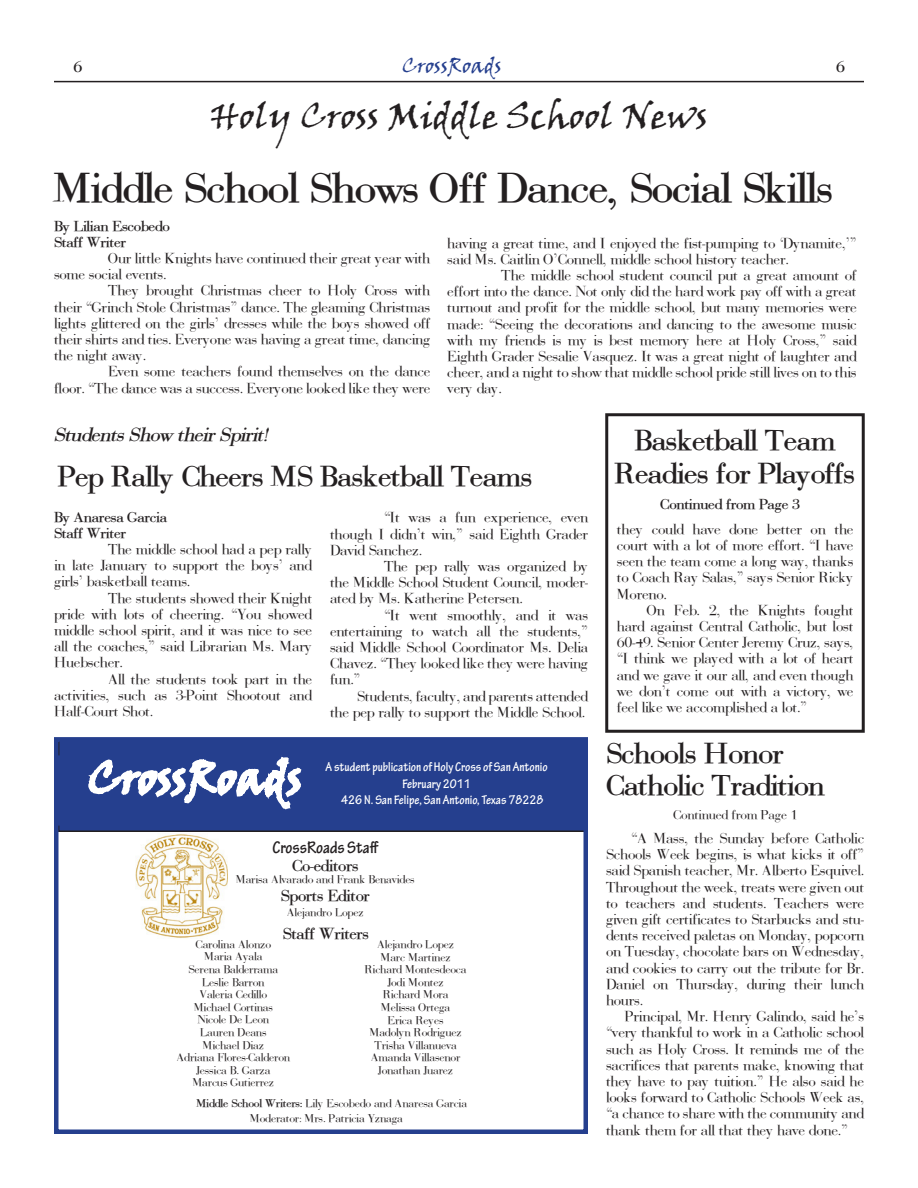
<style>
.page{position:relative;width:918px;height:1188px;background:#fff}
.page>*{position:absolute;margin:0;border:0;box-sizing:border-box;transform-origin:0 0}
.t1{font:45px "Viner Hand ITC";color:#fff}
.t2{font:700 39px "AWPC Bodoni";color:#231f20}
.t3{font:36px "Viner Hand ITC";color:#231f20}
.t4{font:700 27px/32.4px "AWPC Bodoni";color:#231f20;text-align:center}
.t5{font:21px "Viner Hand ITC";color:#253f8e}
.t6{font:italic 700 18px "AWPC Bodoni";color:#231f20}
.t7{font:700 condensed 18px "Tekton Pro";color:#231f20}
.t8{font:700 15px "AWPC Bodoni";color:#231f20}
.t9{font:13.5px/16.2px "AWPC Bodoni";color:#231f20;text-align:justify}
.t10{font:700 condensed 13.5px "Tekton Pro";color:#fff}
.t11{font:700 13.5px "AWPC Bodoni";color:#231f20}
.t12{font:12px "AWPC Bodoni";color:#231f20}
.t13{font:10.5px "AWPC Bodoni";color:#231f20}
.s1{font-weight:700}
</style>
<div class="page">
<div style="left:59px;top:740px;width:528px;height:91px;background:#253f8e"></div>
<hr style="left:54px;top:81px;width:810px;height:1px;background:#231f20">
<svg style="left:84px;top:758px;width:219px;height:74px"></svg>
<div style="left:54px;top:737px;width:534px;height:397px;border:4px solid #253f8e"></div>
<img style="left:135px;top:834px;width:93px;height:104px">
<div style="left:605px;top:413px;width:260px;height:320px;border:3px solid #231f20"></div>
<p class="t8" style="left:73px;top:57px;width:10px">6</p>
<p class="t5" style="left:402px;top:52px;width:101px">CrossRoads</p>
<p class="t8" style="left:836px;top:57px;width:10px">6</p>
<p class="t3" style="left:210px;top:94px;width:499px">Holy Cross Middle School News</p>
<p class="t2" style="left:54px;top:163px;width:780px">Middle School Shows Off Dance, Social Skills</p>
<p class="t11" style="left:54px;top:217px;width:117px">By Lilian Escobedo</p>
<p class="t11" style="left:54px;top:233px;width:73px">Staff Writer</p>
<p class="t9" style="left:54px;top:250px;width:378px;text-indent:54px">Our little Knights have continued their great year with some social events.</p>
<p class="t9" style="left:54px;top:283px;width:378px;text-indent:54px">They brought Christmas cheer to Holy Cross with their “Grinch Stole Christmas” dance. The gleaming Christmas lights glittered on the girls’ dresses while the boys showed off their shirts and ties. Everyone was having a great time, dancing the night away.</p>
<p class="t9" style="left:54px;top:364px;width:378px;text-align:right">Even some teachers found themselves on the dance<br>floor. “The dance was a success. Everyone looked like they were</p>
<p class="t9" style="left:447px;top:235px;width:411px">having a great time, and I enjoyed the fist-pumping to ‘Dynamite,’” said Ms. Caitlin O’Connell, middle school history teacher.</p>
<p class="t9" style="left:447px;top:267px;width:411px;text-indent:54px">The middle school student council put a great amount of effort into the dance. Not only did the hard work pay off with a great turnout and profit for the middle school, but many memories were made: “Seeing the decorations and dancing to the awesome music with my friends is my is best memory here at Holy Cross,” said Eighth Grader Sesalie Vasquez. It was a great night of laughter and cheer, and a night to show that middle school pride still lives on to this very day.</p>
<p class="t6" style="left:54px;top:423px;width:215px">Students Show their Spirit!</p>
<p class="t4" style="left:58px;top:460px;width:476px">Pep Rally Cheers MS Basketball Teams</p>
<p class="t11" style="left:54px;top:508px;width:114px">By Anaresa Garcia</p>
<p class="t11" style="left:54px;top:524px;width:73px">Staff Writer</p>
<p class="t9" style="left:54px;top:541px;width:259px;text-indent:54px">The middle school had a pep rally in late January to support the boys’ and girls’ basketball teams.</p>
<p class="t9" style="left:54px;top:590px;width:260px;text-indent:54px">The students showed their Knight pride with lots of cheering. “You showed middle school spirit, and it was nice to see all the coaches,” said Librarian Ms. Mary Huebscher.</p>
<p class="t9" style="left:54px;top:671px;width:260px;text-indent:54px">All the students took part in the activities, such as 3-Point Shootout and Half-Court Shot.</p>
<p class="t9" style="left:330px;top:509px;width:260px;text-indent:54px">“It was a fun experience, even though I didn’t win,” said Eighth Grader David Sanchez.</p>
<p class="t9" style="left:330px;top:558px;width:260px;text-indent:54px">The pep rally was organized by the Middle School Student Council, moder&shy;ated by Ms. Katherine Petersen.</p>
<p class="t9" style="left:330px;top:607px;width:260px;text-indent:54px">“It went smoothly, and it was entertaining to watch all the students,” said Middle School Coordinator Ms. Delia Chavez. “They looked like they were having fun.”</p>
<p class="t9" style="left:330px;top:688px;width:259px;text-align:right">Students, faculty, and parents attended<br>the pep rally to support the Middle School.</p>
<p class="t1" style="left:88px;top:750px;width:215px">CrossRoads</p>
<p class="t10" style="left:326px;top:759px;width:223px">A student publication of Holy Cross of San Antonio</p>
<p class="t10" style="left:402px;top:776px;width:70px">February 2011</p>
<p class="t10" style="left:341px;top:792px;width:204px">426 N. San Felipe, San Antonio, Texas 78228</p>
<p class="t7" style="left:272px;top:836px;width:108px">CrossRoads Staff</p>
<p class="t8" style="left:292px;top:856px;width:68px">Co-editors</p>
<p class="t13" style="left:236px;top:873px;width:180px">Marisa Alvarado and Frank Benavides</p>
<p class="t8" style="left:281px;top:886px;width:90px">Sports Editor</p>
<p class="t13" style="left:287px;top:905px;width:78px">Alejandro Lopez</p>
<p class="t13" style="left:377px;top:937px;width:78px">Alejandro Lopez</p>
<p class="t13" style="left:381px;top:950px;width:71px">Marc Martinez</p>
<p class="t13" style="left:365px;top:963px;width:103px">Richard Montesdeoca</p>
<p class="t13" style="left:387px;top:975px;width:58px">Jodi Montez</p>
<p class="t13" style="left:383px;top:988px;width:67px">Richard Mora</p>
<p class="t13" style="left:381px;top:1000px;width:71px">Melissa Ortega</p>
<p class="t13" style="left:388px;top:1013px;width:57px">Erica Reyes</p>
<p class="t13" style="left:369px;top:1026px;width:94px">Madolyn Rodriguez</p>
<p class="t13" style="left:374px;top:1038px;width:84px">Trisha Villanueva</p>
<p class="t13" style="left:371px;top:1051px;width:91px">Amanda Villasenor</p>
<p class="t13" style="left:378px;top:1063px;width:77px">Jonathan Juarez</p>
<p class="t8" style="left:283px;top:924px;width:88px">Staff Writers</p>
<p class="t13" style="left:196px;top:937px;width:77px">Carolina Alonzo</p>
<p class="t13" style="left:204px;top:950px;width:60px">Maria Ayala</p>
<p class="t13" style="left:189px;top:962px;width:91px">Serena Balderrama</p>
<p class="t13" style="left:202px;top:975px;width:64px">Leslie Barron</p>
<p class="t13" style="left:199px;top:988px;width:69px">Valeria Cedillo</p>
<p class="t13" style="left:194px;top:1000px;width:81px">Michael Cortinas</p>
<p class="t13" style="left:197px;top:1013px;width:73px">Nicole De Leon</p>
<p class="t13" style="left:200px;top:1025px;width:68px">Lauren Deans</p>
<p class="t13" style="left:203px;top:1038px;width:63px">Michael Diaz</p>
<p class="t13" style="left:176px;top:1051px;width:115px">Adriana Flores-Calderon</p>
<p class="t13" style="left:196px;top:1063px;width:76px">Jessica B. Garza</p>
<p class="t13" style="left:192px;top:1076px;width:83px">Marcus Gutierrez</p>
<p class="t13" style="left:196px;top:1096px;width:272px"><span class="s1">Middle School Writers:</span> Lily Escobedo and Anaresa Garcia</p>
<p class="t13" style="left:250px;top:1112px;width:154px">Moderator: Mrs. Patricia Yznaga</p>
<p class="t4" style="left:615px;top:424px;width:242px">Basketball Team<br>Readies for Playoffs</p>
<p class="t11" style="left:660px;top:495px;width:140px">Continued from Page 3</p>
<p class="t9" style="left:617px;top:521px;width:238px">they could have done better on the court with a lot of more effort. “I have seen the team come a long way, thanks to Coach Ray Salas,” says Senior Ricky Moreno.</p>
<p class="t9" style="left:617px;top:602px;width:238px;text-indent:30px">On Feb. 2, the Knights fought hard against Central Catholic, but lost 60-49. Senior Center Jeremy Cruz, says, “I think we played with a lot of heart and we gave it our all, and even though we don’t come out with a victory, we feel like we accomplished a lot.”</p>
<p class="t4" style="left:606px;top:737px;width:179px">Schools Honor</p>
<p class="t4" style="left:606px;top:769px;width:220px">Catholic Tradition</p>
<p class="t12" style="left:673px;top:807px;width:125px">Continued from Page 1</p>
<p class="t9" style="left:606px;top:830px;width:260px;text-indent:25px">“A Mass, the Sunday before Catholic Schools Week begins, is what kicks it off” said Spanish teacher, Mr. Alberto Esquivel.<br>Throughout the week, treats were given out to teachers and students. Teachers were given gift certificates to Starbucks and stu&shy;dents received paletas on Monday, popcorn on Tuesday, chocolate bars on Wednesday, and cookies to carry out the tribute for Br.<br>Daniel on Thursday, during their lunch hours.</p>
<p class="t9" style="left:606px;top:1008px;width:260px;text-indent:19px">Principal, Mr. Henry Galindo, said he’s “very thankful to work in a Catholic school such as Holy Cross. It reminds me of the sacrifices that parents make, knowing that they have to pay tuition.” He also said he looks forward to Catholic Schools Week as, “a chance to share with the community and thank them for all that they have done.”</p>
</div>
